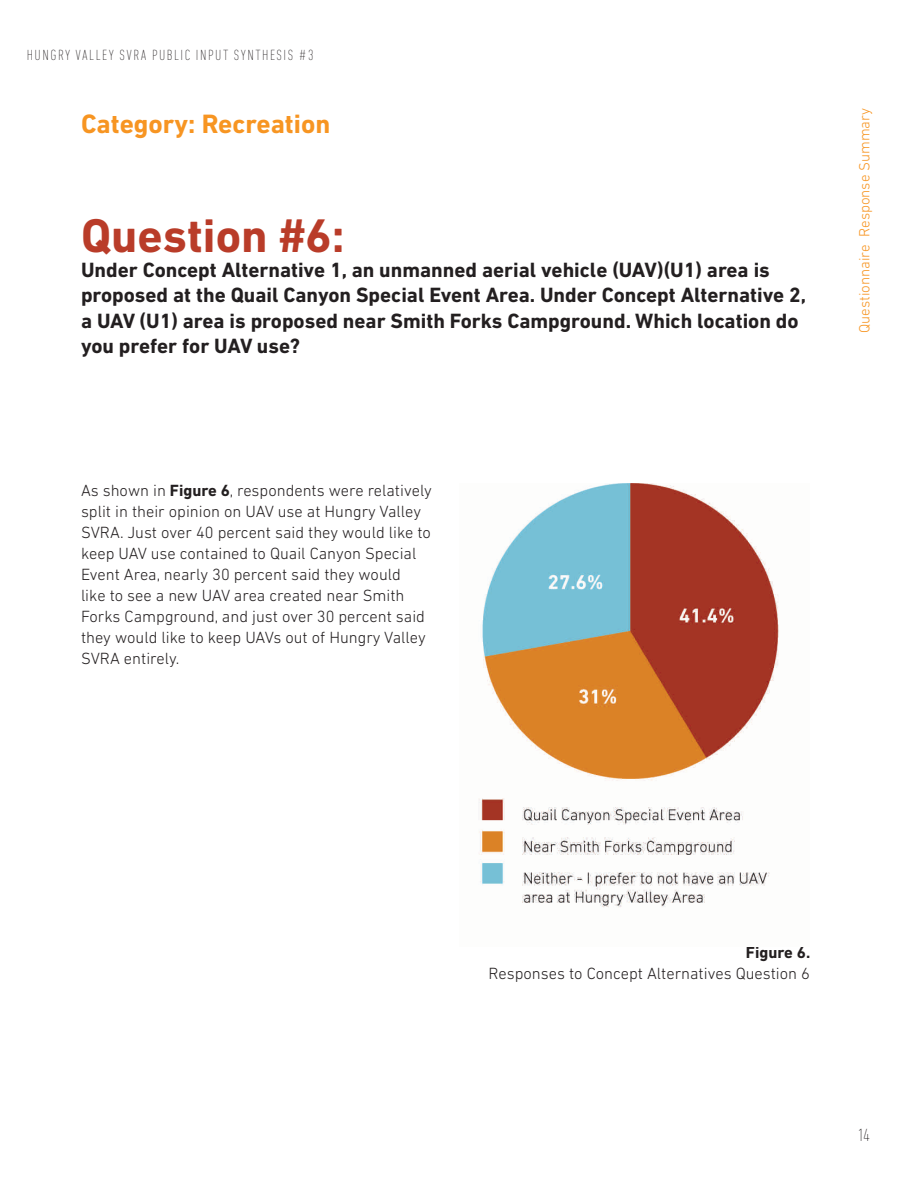
<style>
.page{position:relative;width:918px;height:1188px;background:#fff}
.page>*{position:absolute;margin:0;border:0;box-sizing:border-box;transform-origin:0 0}
.t1{font:700 48px "DIN Next LT Pro";color:#b93c29}
.t2{font:700 27px "DIN Next LT Pro";color:#f79522}
.t3{font:700 21px/25.2px "DIN Next LT Pro";color:#231f20}
.t4{font:200 condensed 18px "DIN Next LT Pro";color:#231f20}
.t5{font:300 16.5px/21px "DIN Next LT Pro";color:#231f20}
.t6{font:700 16.5px "DIN Next LT Pro";color:#231f20}
.t7{font:200 condensed 15px "DIN Next LT Pro";letter-spacing:.1em;color:#231f20}
.t8{font:300 15px "DIN Next LT Pro";color:#f79522}
.s1{font-weight:700}
</style>
<div class="page">
<img style="left:479px;top:484px;width:300px;height:424px">
<p class="t7" style="left:27px;top:46px;width:288px">HUNGRY VALLEY SVRA PUBLIC INPUT SYNTHESIS #3</p>
<h2 class="t2" style="left:81px;top:108px;width:251px">Category: Recreation</h2>
<h1 class="t1" style="left:81px;top:208px;width:265px">Question #6:</h1>
<p class="t3" style="left:81px;top:257px;width:727px">Under Concept Alternative 1, an unmanned aerial vehicle (UAV)(U1) area is proposed at the Quail Canyon Special Event Area. Under Concept Alternative 2, a UAV (U1) area is proposed near Smith Forks Campground. Which location do you prefer for UAV use?</p>
<p class="t5" style="left:81px;top:480px;width:353px">As shown in <span class="s1">Figure 6</span>, respondents were relatively split in their opinion on UAV use at Hungry Valley SVRA. Just over 40 percent said they would like to keep UAV use contained to Quail Canyon Special Event Area, nearly 30 percent said they would<br>like to see a new UAV area created near Smith Forks Campground, and just over 30 percent said they would like to keep UAVs out of Hungry Valley SVRA entirely.</p>
<p class="t8" style="left:856px;top:333px;width:226px;rotate:-90deg">Questionnaire Response Summary</p>
<p class="t6" style="left:746px;top:943px;width:66px">Figure 6.</p>
<p class="t5" style="left:489px;top:963px;width:323px">Responses to Concept Alternatives Question 6</p>
<p class="t4" style="left:858px;top:1124px;width:14px">14</p>
</div>
